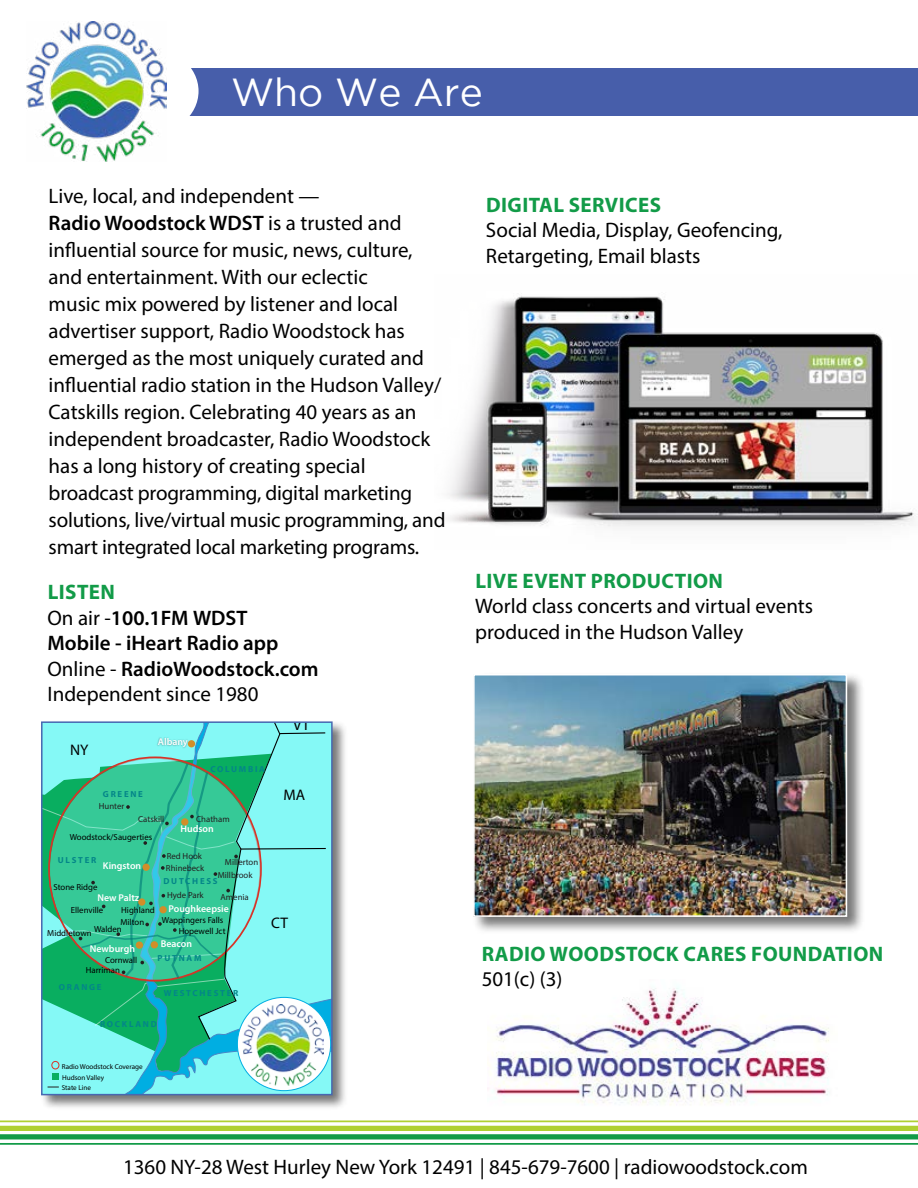
<style>
.page{position:relative;width:918px;height:1188px;background:#fff}
.page>*{position:absolute;margin:0;border:0;box-sizing:border-box;transform-origin:0 0}
.t1{font:39px "Gotham";color:#fff}
.t2{font:21px/27px "Myriad Pro";color:#000}
.t3{font:600 21px/25.5px "Myriad Pro";color:#000}
.t4{font:700 21px "Myriad Pro";letter-spacing:.02em;color:#129b48}
.t5{font:15.3px "Myriad Pro";letter-spacing:.01em;color:#000}
.t6{font:600 9.9px "Myriad Pro";color:#fff}
.t7{font:8.7px/10.5px "Myriad Pro";color:#000}
.t8{font:8.7px/12.5px "Myriad Pro";color:#231f20}
.t9{font:700 8.7px "Myriad Pro";letter-spacing:.2em;color:#048689}
.t10{font:7.05px/10.8px "Myriad Pro";color:#000}
.s1{font-weight:600}
.s2{font-weight:700;color:#129b48}
.s3{font-weight:400}
</style>
<div class="page">
<hr style="left:0;top:1120px;width:918px;height:2px;background:#afd032">
<div style="left:0;top:1126px;width:918px;height:5px;background:#afd032"></div>
<div style="left:0;top:1134px;width:918px;height:5px;background:#129b48"></div>
<hr style="left:0;top:1143px;width:918px;height:2px;background:#129b48">
<div style="left:136px;top:68px;width:782px;height:48px;background:#475eaa"></div>
<div style="left:94px;top:47px;width:105px;height:88px;background:#fff;border-radius:50%"></div>
<img style="left:27px;top:22px;width:140px;height:139px">
<div style="left:40px;top:720px;width:308px;height:390px;background:#000;opacity:.54"></div>
<div style="left:44px;top:1041px;width:79px;height:33px;background:#85f9f6"></div>
<svg style="left:123px;top:724px;width:207px;height:368px;background:#58dcdd"></svg>
<svg style="left:237px;top:997px;width:94px;height:94px"></svg>
<img style="left:242px;top:1041px;width:81px;height:45px">
<svg style="left:44px;top:724px;width:283px;height:317px;background:#54d3b4"></svg>
<div style="left:52px;top:1061px;width:7px;height:8px;background:#85f9f6;border-radius:50%"></div>
<div style="left:52px;top:1061px;width:7px;height:8px;border:1px solid #d83327;border-radius:50%"></div>
<div style="left:52px;top:1074px;width:7px;height:6px;background:#09ae60"></div>
<div style="left:41px;top:721px;width:292px;height:374px;border:2px solid #4768b1"></div>
<div style="left:472px;top:672px;width:392px;height:262px;background:#000;opacity:.54"></div>
<img style="left:476px;top:677px;width:368px;height:237px">
<div style="left:473px;top:674px;width:374px;height:243px;border:2px solid #fff"></div>
<img style="left:487px;top:986px;width:342px;height:119px">
<img style="left:447px;top:296px;width:471px;height:231px">
<h1 class="t1" style="left:231px;top:70px;width:253px">Who We Are</h1>
<p class="t2" style="left:49px;top:182px;width:398px">Live, local, and independent —<br><span class="s1">Radio Woodstock WDST</span> is a trusted and influential source for music, news, culture, and entertainment. With our eclectic<br>music mix powered by listener and local advertiser support, Radio Woodstock has emerged as the most uniquely curated and influential radio station in the Hudson Valley/ Catskills region. Celebrating 40 years as an independent broadcaster, Radio Woodstock has a long history of creating special broadcast programming, digital marketing solutions, live/virtual music programming, and smart integrated local marketing programs.</p>
<p class="t3" style="left:48px;top:579px;width:273px"><span class="s2">LISTEN<br></span><span class="s3">On air -</span>100.1FM WDST<br>Mobile - iHeart Radio app<br><span class="s3">Online -</span> RadioWoodstock.com<br><span class="s3">Independent since 1980</span></p>
<p class="t5" style="left:70px;top:741px;width:20px">NY</p>
<p class="t9" style="left:103px;top:788px;width:42px">GREENE</p>
<p class="t8" style="left:99px;top:800px;width:27px">Hunter</p>
<p class="t6" style="left:158px;top:735px;width:31px">Albany</p>
<p class="t9" style="left:210px;top:763px;width:56px">COLUMBIA</p>
<p class="t5" style="left:293px;top:715px;width:18px">VT</p>
<p class="t5" style="left:284px;top:786px;width:23px">MA</p>
<p class="t8" style="left:138px;top:813px;width:28px">Catskill</p>
<p class="t8" style="left:196px;top:813px;width:35px">Chatham</p>
<p class="t8" style="left:166px;top:850px;width:40px">Red Hook<br>Rhinebeck</p>
<p class="t8" style="left:218px;top:856px;width:42px;text-indent:7px">Millerton<br>Millbrook</p>
<p class="t8" style="left:167px;top:889px;width:38px">Hyde Park</p>
<p class="t8" style="left:221px;top:890px;width:30px">Amenia</p>
<p class="t7" style="left:162px;top:915px;width:65px;text-align:right">Wappingers Falls<br>Hopewell Jct</p>
<p class="t6" style="left:181px;top:823px;width:35px">Hudson</p>
<p class="t7" style="left:70px;top:832px;width:84px">Woodstock/Saugerties</p>
<p class="t9" style="left:58px;top:855px;width:40px">ULSTER</p>
<p class="t6" style="left:103px;top:860px;width:40px">Kingston</p>
<p class="t6" style="left:97px;top:891px;width:43px">New Paltz</p>
<p class="t9" style="left:163px;top:875px;width:56px">DUTCHESS</p>
<p class="t7" style="left:53px;top:882px;width:46px">Stone Ridge</p>
<p class="t7" style="left:71px;top:905px;width:34px">Ellenville</p>
<p class="t7" style="left:120px;top:904px;width:36px;line-height:11.7px">Highland<br>Milton</p>
<p class="t7" style="left:94px;top:923px;width:29px">Walden</p>
<p class="t7" style="left:47px;top:928px;width:46px">Middletown</p>
<p class="t7" style="left:86px;top:954px;width:53px;text-indent:19px">Cornwall<br>Harriman</p>
<p class="t6" style="left:169px;top:903px;width:62px">Poughkeepsie</p>
<p class="t6" style="left:161px;top:938px;width:33px">Beacon</p>
<p class="t6" style="left:90px;top:942px;width:47px">Newburgh</p>
<p class="t9" style="left:158px;top:953px;width:45px">PUTNAM</p>
<p class="t9" style="left:164px;top:988px;width:76px">WESTCHESTER</p>
<p class="t9" style="left:59px;top:981px;width:44px">ORANGE</p>
<p class="t9" style="left:100px;top:1019px;width:58px">ROCKLAND</p>
<p class="t5" style="left:271px;top:914px;width:18px">CT</p>
<p class="t10" style="left:62px;top:1061px;width:83px">Radio Woodstock Coverage<br>Hudson Valley<br>State Line</p>
<p class="t4" style="left:486px;top:192px;width:176px">DIGITAL SERVICES</p>
<p class="t2" style="left:486px;top:218px;width:298px;line-height:25.2px">Social Media, Display, Geofencing,<br>Retargeting, Email blasts</p>
<p class="t4" style="left:475px;top:567px;width:249px">LIVE EVENT PRODUCTION</p>
<p class="t2" style="left:475px;top:593px;width:340px;line-height:25.2px">World class concerts and virtual events produced in the Hudson Valley</p>
<p class="t4" style="left:482px;top:940px;width:403px">RADIO WOODSTOCK CARES FOUNDATION</p>
<p class="t2" style="left:482px;top:965px;width:82px">501(c) (3)</p>
<p class="t2" style="left:123px;top:1153px;width:686px">1360 NY-28 West Hurley New York 12491 | 845-679-7600 | radiowoodstock.com</p>
</div>
